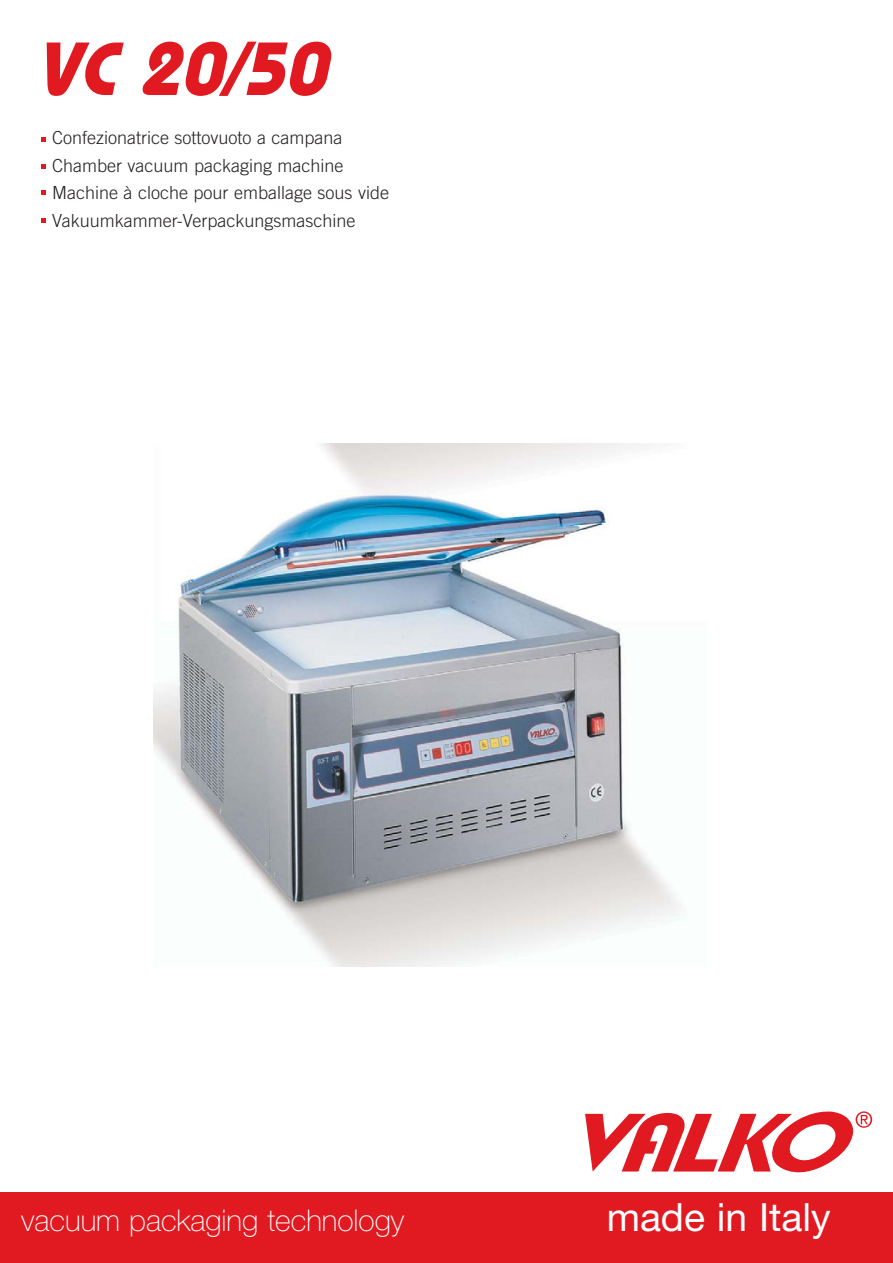
<style>
.page{position:relative;width:893px;height:1263px;background:#fff}
.page>*{position:absolute;margin:0;border:0;box-sizing:border-box;transform-origin:0 0}
.t1{font:italic 700 75px "Bauhaus";color:#e11a22}
.t2{font:39px "Helvetica Neue LT Std";color:#fff}
.t3{font:100 30px "Helvetica Neue LT Std";color:#fff}
.t4{font:300 18px/27.8px "Trade Gothic LT Std";color:#231f20}
</style>
<div class="page">
<img style="left:154px;top:443px;width:526px;height:523px">
<svg style="left:585px;top:1111px;width:287px;height:62px"></svg>
<div style="left:0;top:1192px;width:893px;height:71px;background:#e11a22"></div>
<svg style="left:41px;top:137px;width:4px;height:4px"></svg>
<svg style="left:41px;top:164px;width:4px;height:4px"></svg>
<svg style="left:41px;top:191px;width:4px;height:4px"></svg>
<svg style="left:41px;top:218px;width:4px;height:4px"></svg>
<h1 class="t1" style="left:36px;top:43px;width:306px">VC 20/50</h1>
<p class="t4" style="left:52px;top:125px;width:338px">Confezionatrice sottovuoto a campana Chamber vacuum packaging machine Machine à cloche pour emballage sous vide Vakuumkammer-Verpackungsmaschine</p>
<h3 class="t3" style="left:21px;top:1203px;width:384px">vacuum packaging technology</h3>
<h2 class="t2" style="left:607px;top:1195px;width:225px">made in Italy</h2>
</div>
